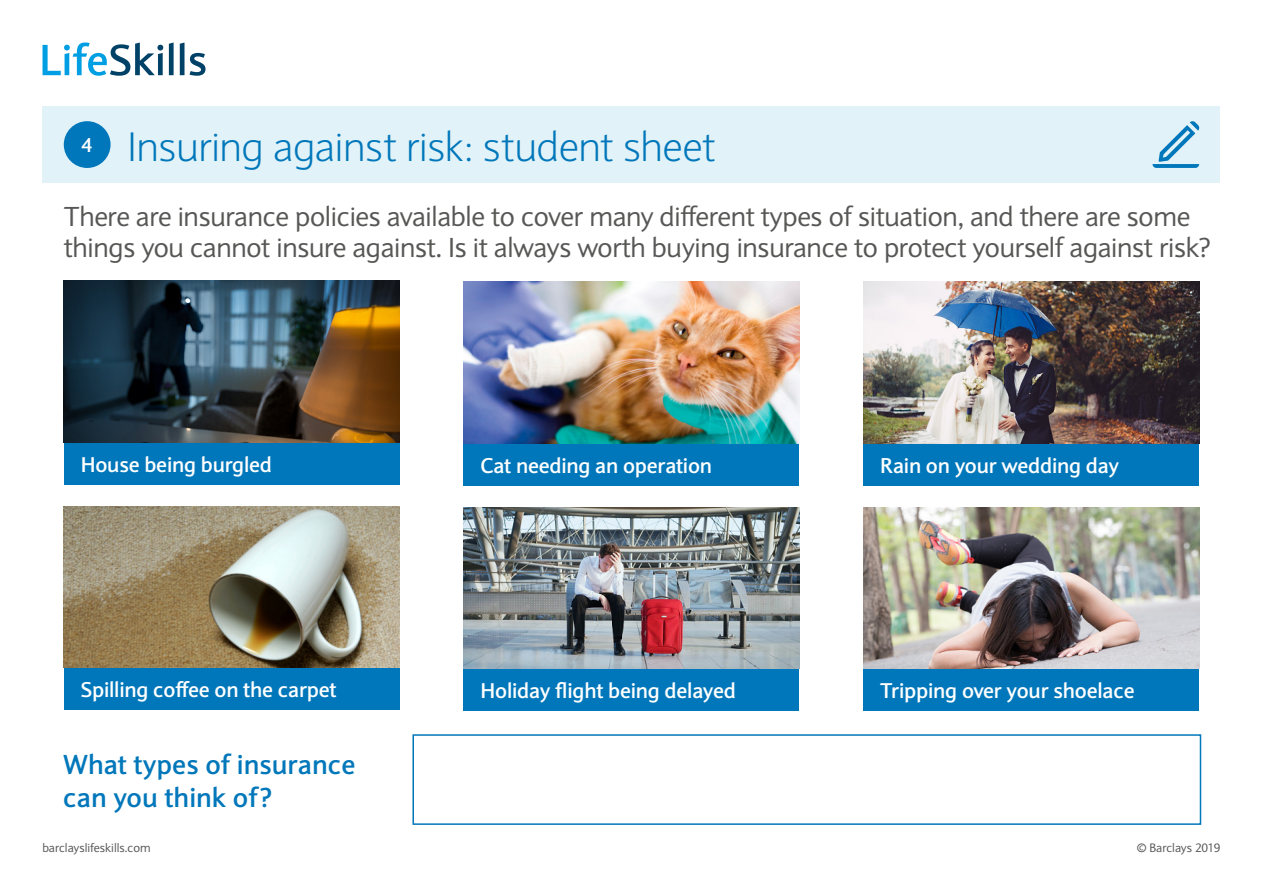
<style>
.page{position:relative;width:1263px;height:893px;background:#fff}
.page>*{position:absolute;margin:0;border:0;box-sizing:border-box;transform-origin:0 0}
.t1{font:300 40.5px "Expert Sans";letter-spacing:-.01em;color:#0077ba}
.t2{font:27px/31.5px "Expert Sans";letter-spacing:-.01em;color:#575756}
.t3{font:700 27px/33px "Expert Sans";color:#0077ba}
.t4{font:700 21px "Expert Sans";letter-spacing:-.01em;color:#fff}
.t5{font:700 19.5px "Expert Sans";color:#fff}
.t6{font:12px "Expert Sans";color:#575756}
</style>
<div class="page">
<div style="left:43px;top:106px;width:1177px;height:77px;background:#e1f2f8"></div>
<svg style="left:43px;top:43px;width:120px;height:33px"></svg>
<svg style="left:169px;top:43px;width:5px;height:32px"></svg>
<svg style="left:180px;top:43px;width:25px;height:33px"></svg>
<div style="left:64px;top:121px;width:47px;height:47px;background:#0077ba;border-radius:50%"></div>
<svg style="left:1152px;top:121px;width:47px;height:47px"></svg>
<div style="left:64px;top:442px;width:336px;height:43px;background:#0077ba"></div>
<div style="left:64px;top:668px;width:336px;height:42px;background:#0077ba"></div>
<img style="left:64px;top:281px;width:336px;height:161px">
<img style="left:64px;top:506px;width:336px;height:162px">
<div style="left:863px;top:443px;width:336px;height:43px;background:#0077ba"></div>
<div style="left:863px;top:669px;width:336px;height:42px;background:#0077ba"></div>
<img style="left:863px;top:282px;width:336px;height:161px">
<img style="left:863px;top:507px;width:336px;height:162px">
<div style="left:463px;top:443px;width:336px;height:43px;background:#0077ba"></div>
<div style="left:463px;top:669px;width:336px;height:42px;background:#0077ba"></div>
<img style="left:463px;top:282px;width:336px;height:161px">
<img style="left:463px;top:507px;width:336px;height:162px">
<div style="left:412px;top:734px;width:789px;height:91px;border:2px solid #0077ba"></div>
<p class="t5" style="left:82px;top:133px;width:13px">4</p>
<h1 class="t1" style="left:128px;top:122px;width:590px">Insuring against risk: student sheet</h1>
<p class="t2" style="left:64px;top:200px;width:1149px">There are insurance policies available to cover many different types of situation, and there are some things you cannot insure against. Is it always worth buying insurance to protect yourself against risk?</p>
<p class="t4" style="left:81px;top:451px;width:193px">House being burgled</p>
<p class="t4" style="left:480px;top:452px;width:233px">Cat needing an operation</p>
<p class="t4" style="left:880px;top:452px;width:240px">Rain on your wedding day</p>
<p class="t4" style="left:81px;top:676px;width:257px">Spilling coffee on the carpet</p>
<p class="t4" style="left:480px;top:677px;width:257px">Holiday flight being delayed</p>
<p class="t4" style="left:880px;top:677px;width:256px">Tripping over your shoelace</p>
<p class="t3" style="left:63px;top:747px;width:294px">What types of insurance can you think of?</p>
<p class="t6" style="left:43px;top:840px;width:110px">barclayslifeskills.com</p>
<p class="t6" style="left:1137px;top:840px;width:85px">© Barclays 2019</p>
</div>
